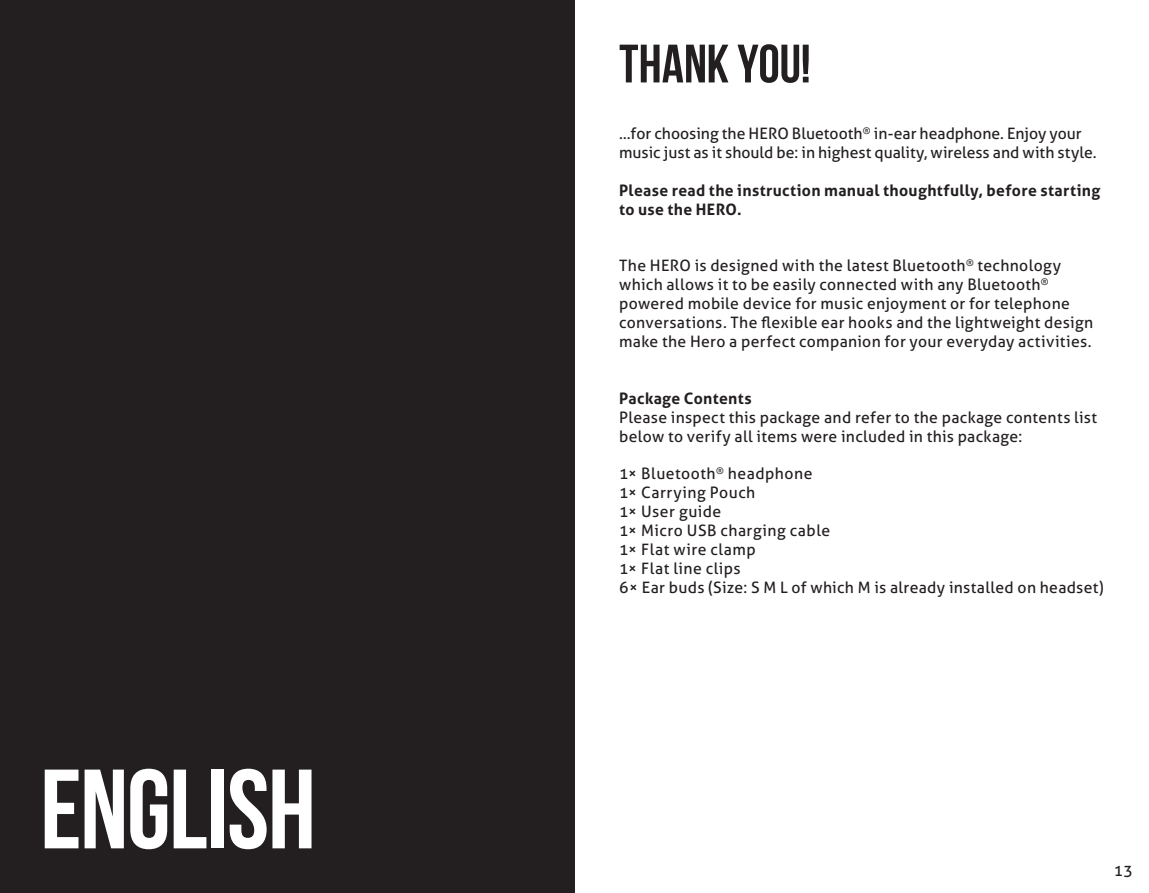
<style>
.page{position:relative;width:1149px;height:893px;background:#fff}
.page>*{position:absolute;margin:0;border:0;box-sizing:border-box;transform-origin:0 0}
.t1{font:700 112.5px "Bebas Neue";letter-spacing:-.01em;color:#fff}
.t2{font:700 54px "Bebas Neue";color:#231f20}
.t3{font:15.75px/18.9px "Aller";letter-spacing:.02em;color:#231f20}
.t4{font:15.75px/18.9px "Aller";color:#231f20}
.t5{font:700 15.75px/18.9px "Aller";letter-spacing:.025em;color:#231f20}
</style>
<div class="page">
<div style="left:0;top:0;width:574px;height:893px;background:#231f20"></div>
<h1 class="t1" style="left:40px;top:748px;width:277px">ENGLISH</h1>
<h2 class="t2" style="left:619px;top:34px;width:193px">THANK YOU!</h2>
<p class="t4" style="left:619px;top:124px;width:479px">…for choosing the HERO Bluetooth<sup>®</sup> in-ear headphone. Enjoy your music just as it should be: in highest quality, wireless and with style.</p>
<p class="t5" style="left:619px;top:181px;width:482px">Please read the instruction manual thoughtfully, before starting to use the HERO.</p>
<p class="t3" style="left:619px;top:256px;width:475px">The HERO is designed with the latest Bluetooth<sup>®</sup> technology which allows it to be easily connected with any Bluetooth<sup>® </sup>powered mobile device for music enjoyment or for telephone conversations. The flexible ear hooks and the lightweight design make the Hero a perfect companion for your everyday activities.</p>
<p class="t5" style="left:619px;top:389px;width:134px">Package Contents</p>
<p class="t3" style="left:619px;top:408px;width:479px">Please inspect this package and refer to the package contents list below to verify all items were included in this package:</p>
<p class="t3" style="left:619px;top:464px;width:486px">1× Bluetooth<sup>®</sup> headphone<br>1× Carrying Pouch<br>1× User guide<br>1× Micro USB charging cable<br>1× Flat wire clamp<br>1× Flat line clips<br>6× Ear buds (Size: S M L of which M is already installed on headset)</p>
<p class="t3" style="left:1113px;top:861px;width:21px">13</p>
</div>
